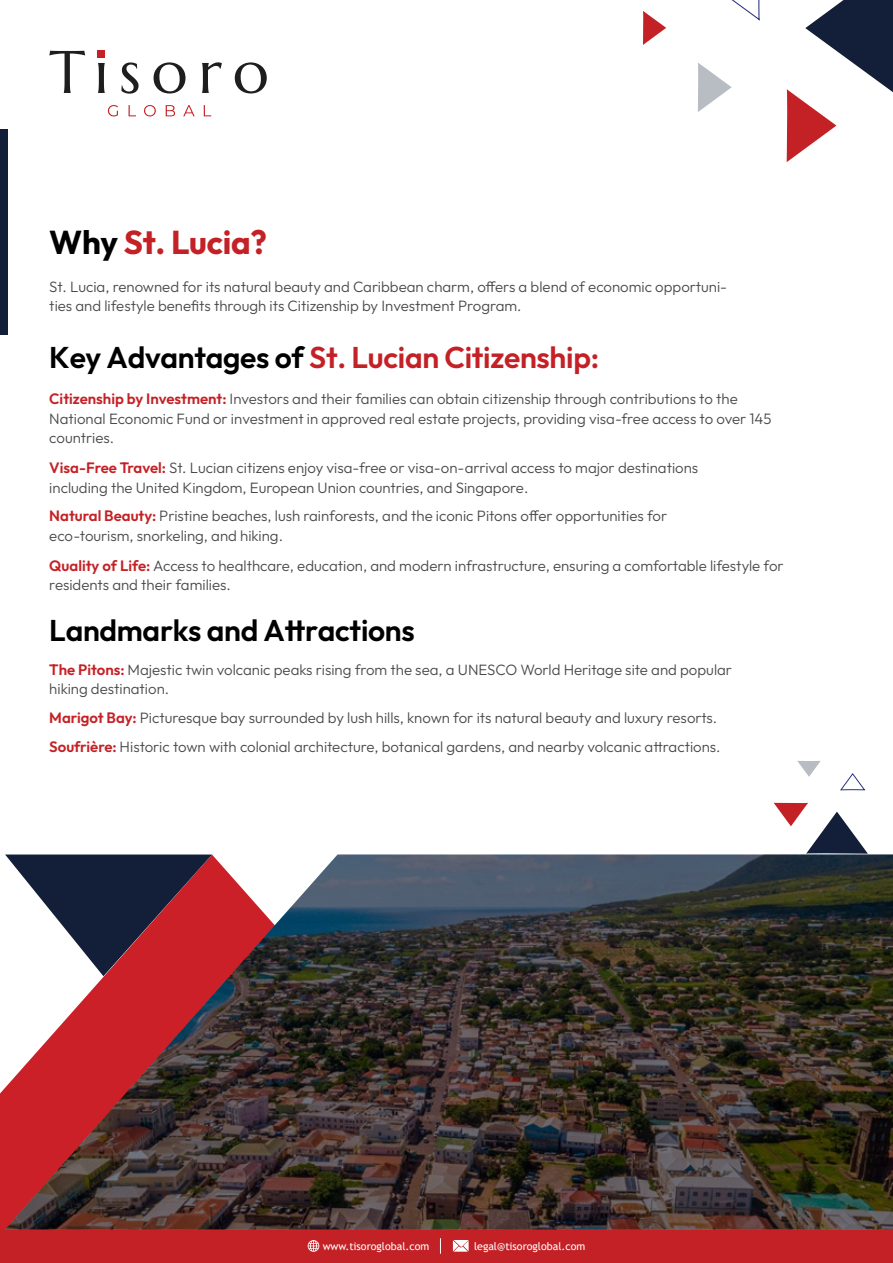
<style>
.page{position:relative;width:893px;height:1263px;background:#fff}
.page>*{position:absolute;margin:0;border:0;box-sizing:border-box;transform-origin:0 0}
.t1{font:700 33px "Outfit";letter-spacing:-.01em;color:#c42126}
.t2{font:600 30px "Outfit";letter-spacing:-.01em;color:#c42126}
.t3{font:600 30px "Outfit";letter-spacing:-.01em;color:#000}
.t4{font:300 15px/19.5px "Outfit";color:#49494a}
.t5{font:10.65px "Trebuchet MS";color:#fff}
.s1{color:#000}
.s2{font-weight:600;color:#c42126}
</style>
<div class="page">
<svg style="left:108px;top:105px;width:103px;height:11px"></svg>
<svg style="left:49px;top:51px;width:218px;height:43px"></svg>
<div style="left:98px;top:50px;width:7px;height:8px;background:#c52026"></div>
<div style="left:0;top:1229px;width:893px;height:34px;background:#c42126"></div>
<svg style="left:308px;top:1240px;width:11px;height:12px"></svg>
<svg style="left:453px;top:1240px;width:16px;height:12px"></svg>
<div style="left:0;top:129px;width:8px;height:205px;background:#131f38"></div>
<svg style="left:787px;top:0;width:106px;height:162px"></svg>
<svg style="left:698px;top:63px;width:34px;height:49px"></svg>
<svg style="left:731px;top:0;width:29px;height:21px"></svg>
<svg style="left:643px;top:11px;width:23px;height:34px"></svg>
<svg style="left:774px;top:803px;width:94px;height:51px"></svg>
<svg style="left:797px;top:761px;width:24px;height:16px"></svg>
<svg style="left:840px;top:773px;width:25px;height:18px"></svg>
<img style="left:5px;top:854px;width:888px;height:375px">
<svg style="left:5px;top:854px;width:207px;height:122px"></svg>
<h1 class="t1" style="left:49px;top:220px;width:219px"><span class="s1">Why</span> St. Lucia?</h1>
<p class="t4" style="left:49px;top:277px;width:679px">St. Lucia, renowned for its natural beauty and Caribbean charm, offers a blend of economic opportuni&shy;ties and lifestyle benefits through its Citizenship by Investment Program.</p>
<h2 class="t2" style="left:49px;top:338px;width:551px"><span class="s1">Key Advantages of</span> St. Lucian Citizenship:</h2>
<p class="t4" style="left:49px;top:389px;width:724px"><span class="s2">Citizenship by Investment:</span> Investors and their families can obtain citizenship through contributions to the<br>National Economic Fund or investment in approved real estate projects, providing visa-free access to over 145 countries.</p>
<p class="t4" style="left:49px;top:458px;width:650px"><span class="s2">Visa-Free Travel:</span> St. Lucian citizens enjoy visa-free or visa-on-arrival access to major destinations including the United Kingdom, European Union countries, and Singapore.</p>
<p class="t4" style="left:49px;top:507px;width:619px"><span class="s2">Natural Beauty:</span> Pristine beaches, lush rainforests, and the iconic Pitons offer opportunities for eco-tourism, snorkeling, and hiking.</p>
<p class="t4" style="left:49px;top:556px;width:736px"><span class="s2">Quality of Life:</span> Access to healthcare, education, and modern infrastructure, ensuring a comfortable lifestyle for residents and their families.</p>
<h2 class="t3" style="left:49px;top:610px;width:367px">Landmarks and Attractions</h2>
<p class="t4" style="left:49px;top:660px;width:684px"><span class="s2">The Pitons:</span> Majestic twin volcanic peaks rising from the sea, a UNESCO World Heritage site and popular hiking destination.</p>
<p class="t4" style="left:49px;top:703px;width:673px;line-height:29.1px"><span class="s2">Marigot Bay:</span> Picturesque bay surrounded by lush hills, known for its natural beauty and luxury resorts.<br><span class="s2">Soufrière:</span> Historic town with colonial architecture, botanical gardens, and nearby volcanic attractions.</p>
<p class="t5" style="left:323px;top:1239px;width:108px">www.tisoroglobal.com</p>
<p class="t5" style="left:474px;top:1239px;width:113px">legal@tisoroglobal.com</p>
</div>
